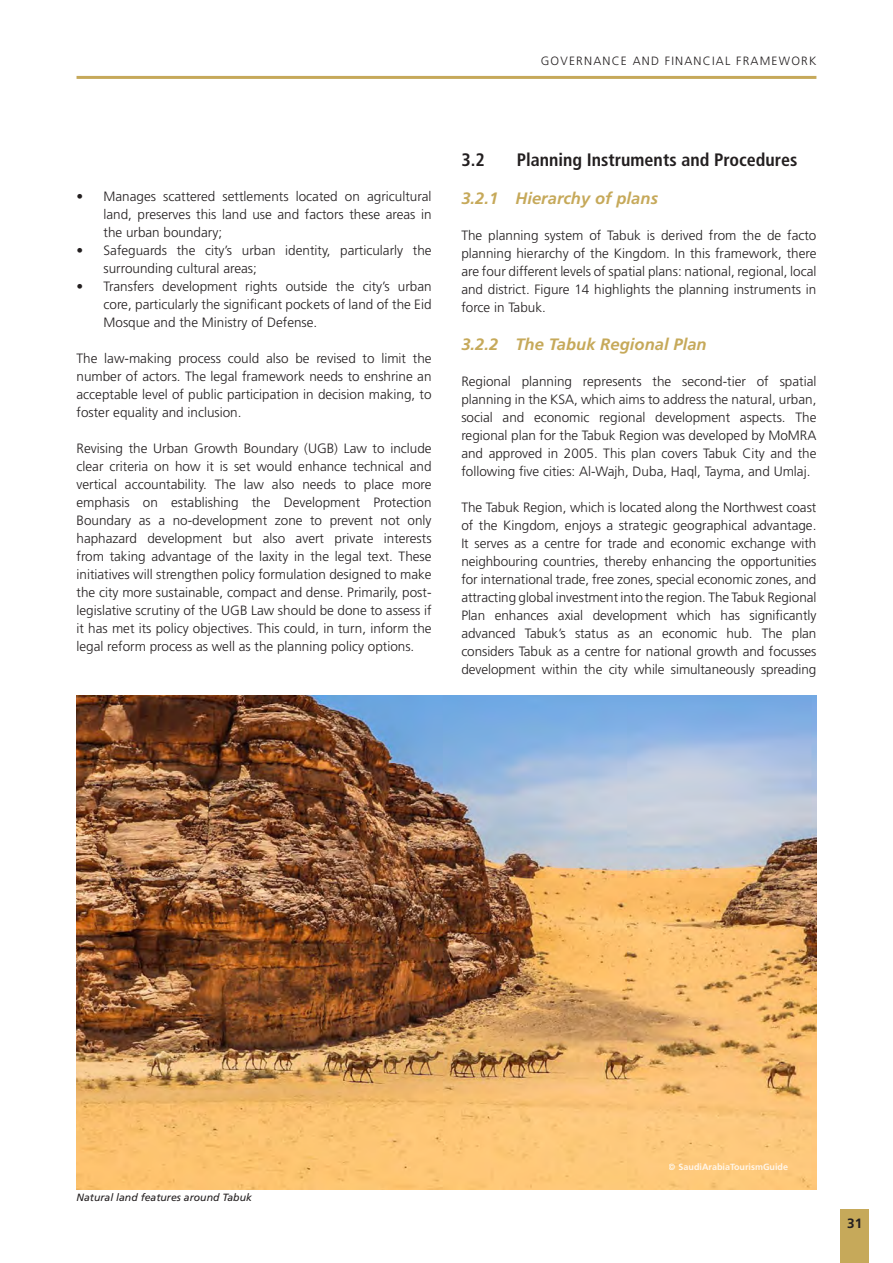
<style>
.page{position:relative;width:893px;height:1263px;background:#fff}
.page>*{position:absolute;margin:0;border:0;box-sizing:border-box;transform-origin:0 0}
.t1{font:700 condensed 18px "Frutiger LT Std";color:#231f20}
.t2{font:italic 700 16.5px "Frutiger LT Std";letter-spacing:.005em;color:#c6a95a}
.Body_Text{font:300 13.5px/18px "Frutiger LT Std";color:#231f20;text-align:justify}
.t3{font:700 13.5px "Frutiger LT Std";color:#231f20}
.t4{font:300 12px "Frutiger LT Std";letter-spacing:.1em;color:#231f20}
.t5{font:italic 10.5px "Frutiger LT Std";color:#231f20}
.t6{font:700 9px "Frutiger LT Std";color:#fff}
</style>
<div class="page">
<div style="left:840px;top:1209px;width:29px;height:54px;background:#c6a95a"></div>
<hr style="left:77px;top:76px;width:739px;height:3px;background:#c6a95a">
<img style="left:77px;top:696px;width:739px;height:493px">
<p class="t4" style="left:541px;top:54px;width:277px">GOVERNANCE AND FINANCIAL FRAMEWORK</p>
<p class="Body_Text" style="left:104px;top:188px;width:330px;text-indent:-27px">• Manages scattered settlements located on agricultural land, preserves this land use and factors these areas in the urban boundary;</p>
<p class="Body_Text" style="left:104px;top:242px;width:330px;text-indent:-27px">• Safeguards the city’s urban identity, particularly the surrounding cultural areas;</p>
<p class="Body_Text" style="left:104px;top:278px;width:330px;text-indent:-27px">• Transfers development rights outside the city’s urban core, particularly the significant pockets of land of the Eid Mosque and the Ministry of Defense.</p>
<p class="Body_Text" style="left:77px;top:350px;width:357px">The law-making process could also be revised to limit the number of actors. The legal framework needs to enshrine an acceptable level of public participation in decision making, to foster equality and inclusion.</p>
<p class="Body_Text" style="left:77px;top:440px;width:357px">Revising the Urban Growth Boundary (UGB) Law to include clear criteria on how it is set would enhance technical and vertical accountability. The law also needs to place more emphasis on establishing the Development Protection Boundary as a no-development zone to prevent not only haphazard development but also avert private interests from taking advantage of the laxity in the legal text. These initiatives will strengthen policy formulation designed to make the city more sustainable, compact and dense. Primarily, post&shy;legislative scrutiny of the UGB Law should be done to assess if it has met its policy objectives. This could, in turn, inform the legal reform process as well as the planning policy options.</p>
<p class="t1" style="left:461px;top:149px;width:25px">3.2</p>
<p class="t1" style="left:517px;top:149px;width:282px">Planning Instruments and Procedures</p>
<p class="t2" style="left:461px;top:189px;width:198px">3.2.1 Hierarchy of plans</p>
<p class="Body_Text" style="left:461px;top:227px;width:357px">The planning system of Tabuk is derived from the de facto planning hierarchy of the Kingdom. In this framework, there are four different levels of spatial plans: national, regional, local and district. Figure 14 highlights the planning instruments in force in Tabuk.</p>
<p class="t2" style="left:461px;top:335px;width:247px">3.2.2 The Tabuk Regional Plan</p>
<p class="Body_Text" style="left:461px;top:373px;width:357px">Regional planning represents the second-tier of spatial planning in the KSA, which aims to address the natural, urban, social and economic regional development aspects. The regional plan for the Tabuk Region was developed by MoMRA and approved in 2005. This plan covers Tabuk City and the following five cities: Al-Wajh, Duba, Haql, Tayma, and Umlaj.</p>
<p class="Body_Text" style="left:461px;top:498px;width:357px">The Tabuk Region, which is located along the Northwest coast of the Kingdom, enjoys a strategic geographical advantage.<br>It serves as a centre for trade and economic exchange with neighbouring countries, thereby enhancing the opportunities for international trade, free zones, special economic zones, and attracting global investment into the region. The Tabuk Regional Plan enhances axial development which has significantly advanced Tabuk’s status as an economic hub. The plan considers Tabuk as a centre for national growth and focusses development within the city while simultaneously spreading</p>
<p class="t5" style="left:77px;top:1191px;width:177px">Natural land features around Tabuk</p>
<p class="t6" style="left:669px;top:1162px;width:121px">© SaudiArabiaTourismGuide</p>
<p class="t3" style="left:847px;top:1215px;width:17px">31</p>
</div>
